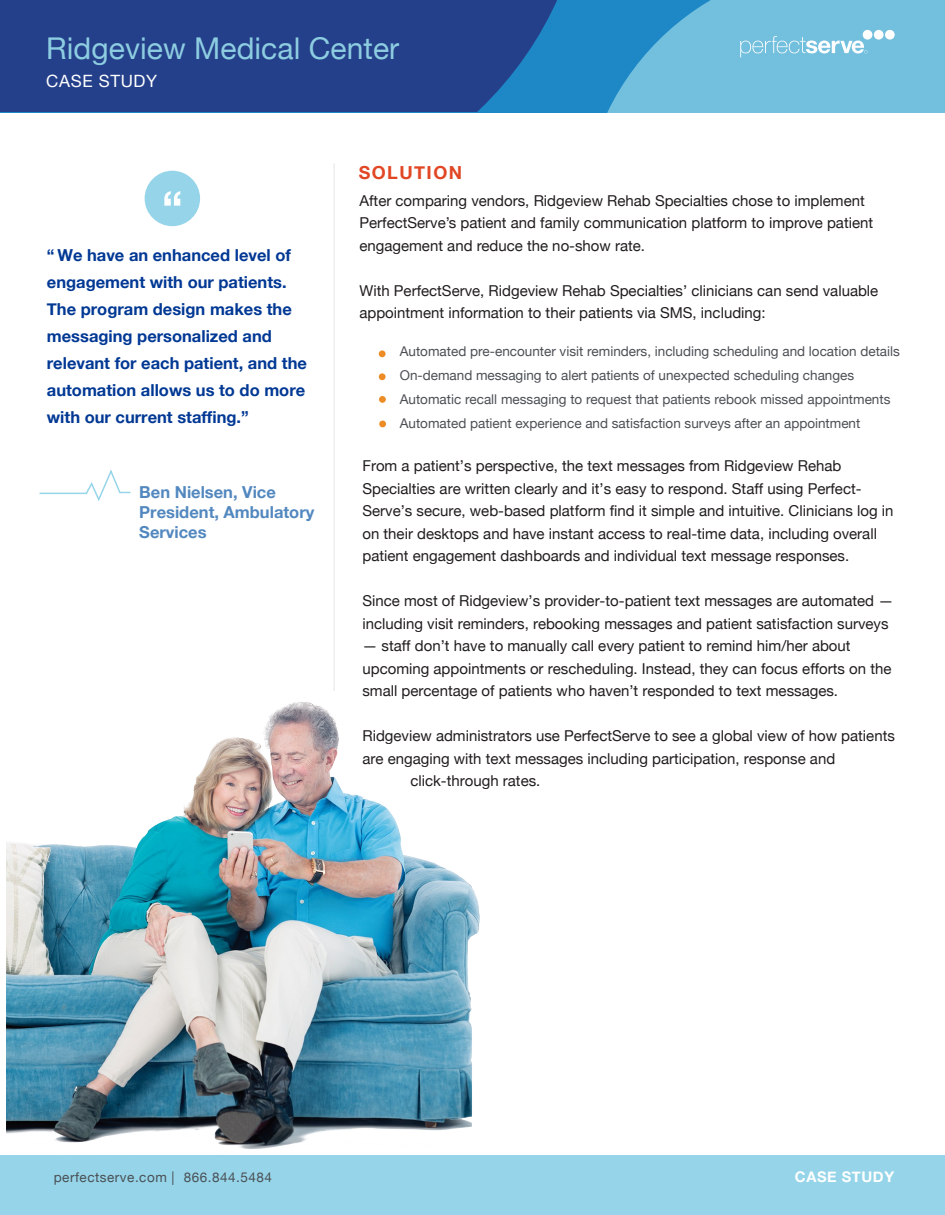
<style>
.page{position:relative;width:945px;height:1215px;background:#fff}
.page>*{position:absolute;margin:0;border:0;box-sizing:border-box;transform-origin:0 0}
.t1{font:30px "Helvetica Neue";letter-spacing:.005em;color:#8dcde1}
.t2{font:700 18px "Helvetica Neue";letter-spacing:.08em;color:#e14725}
.t3{font:16.95px "Helvetica Neue";letter-spacing:.04em;color:#fff}
.t4{font:700 16.5px/27px "Helvetica Neue";color:#003894}
.t5{font:700 16.5px/19.8px "Helvetica Neue";color:#5288bf}
.t6{font:15px/22.5px "Helvetica Neue";color:#211d1e}
.t7{font:700 14.7px "Helvetica Neue";letter-spacing:.04em;color:#fff}
.t8{font:13.5px/24px "Helvetica Neue";color:#4b4f54}
.t9{font:13.5px "Helvetica Neue";letter-spacing:.04em;color:#4a4f55}
</style>
<div class="page">
<hr style="left:334px;top:163px;width:1px;height:528px;background:#d1cfcb">
<div style="left:0;top:1155px;width:945px;height:60px;background:#96d5e9"></div>
<svg style="left:0;top:0;width:582px;height:111px;background:#23478f"></svg>
<svg style="left:582px;top:0;width:363px;height:113px;background:#65b6da"></svg>
<svg style="left:39px;top:470px;width:92px;height:31px"></svg>
<div style="left:379px;top:350px;width:7px;height:7px;background:#ed8c25;border-radius:50%"></div>
<div style="left:379px;top:373px;width:7px;height:7px;background:#ed8c25;border-radius:50%"></div>
<div style="left:379px;top:396px;width:7px;height:7px;background:#ed8c25;border-radius:50%"></div>
<div style="left:379px;top:421px;width:7px;height:6px;background:#ed8c25;border-radius:50%"></div>
<div style="left:145px;top:171px;width:55px;height:55px;background:#96d5e9;border-radius:50%"></div>
<svg style="left:164px;top:191px;width:16px;height:15px"></svg>
<img style="left:6px;top:520px;width:474px;height:629px">
<h1 class="t1" style="left:46px;top:26px;width:355px">Ridgeview Medical Center</h1>
<p class="t3" style="left:46px;top:69px;width:112px">CASE STUDY</p>
<p class="t4" style="left:47px;top:242px;width:262px">“ We have an enhanced level of engagement with our patients.<br>The program design makes the messaging personalized and relevant for each patient, and the automation allows us to do more with our current staffing.”</p>
<p class="t5" style="left:139px;top:483px;width:177px">Ben Nielsen, Vice<br>President, Ambulatory<br>Services</p>
<p class="t2" style="left:359px;top:158px;width:105px">SOLUTION</p>
<p class="t6" style="left:359px;top:190px;width:515px">After comparing vendors, Ridgeview Rehab Specialties chose to implement<br>PerfectServe’s patient and family communication platform to improve patient engagement and reduce the no-show rate.</p>
<p class="t6" style="left:359px;top:280px;width:520px">With PerfectServe, Ridgeview Rehab Specialties’ clinicians can send valuable appointment information to their patients via SMS, including:</p>
<p class="t8" style="left:400px;top:340px;width:502px">Automated pre-encounter visit reminders, including scheduling and location details On-demand messaging to alert patients of unexpected scheduling changes Automatic recall messaging to request that patients rebook missed appointments Automated patient experience and satisfaction surveys after an appointment</p>
<p class="t6" style="left:362px;top:455px;width:533px">From a patient’s perspective, the text messages from Ridgeview Rehab Specialties are written clearly and it’s easy to respond. Staff using Perfect-Serve’s secure, web-based platform find it simple and intuitive. Clinicians log in on their desktops and have instant access to real-time data, including overall patient engagement dashboards and individual text message responses.</p>
<p class="t6" style="left:362px;top:590px;width:532px">Since most of Ridgeview’s provider-to-patient text messages are automated — including visit reminders, rebooking messages and patient satisfaction surveys</p>
<p class="t6" style="left:362px;top:635px;width:531px">— staff don’t have to manually call every patient to remind him/her about upcoming appointments or rescheduling. Instead, they can focus efforts on the small percentage of patients who haven’t responded to text messages.</p>
<p class="t6" style="left:362px;top:725px;width:534px">Ridgeview administrators use PerfectServe to see a global view of how patients</p>
<p class="t6" style="left:362px;top:748px;width:474px">are engaging with text messages including participation, response and</p>
<p class="t6" style="left:410px;top:770px;width:132px">click-through rates.</p>
<p class="t9" style="left:54px;top:1168px;width:220px">perfectserve.com | 866.844.5484</p>
<p class="t7" style="left:795px;top:1166px;width:101px">CASE STUDY</p>
</div>
